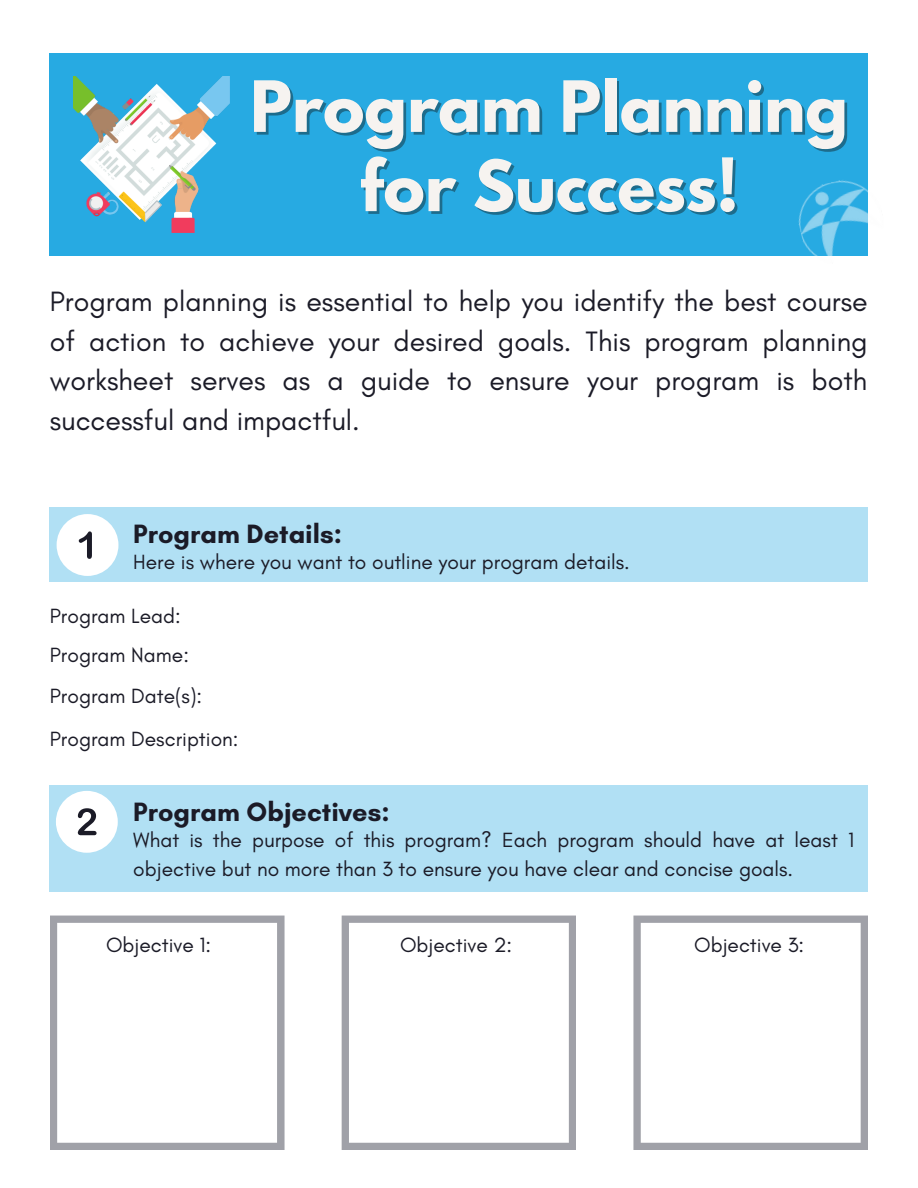
<style>
.page{position:relative;width:918px;height:1188px;background:#fff}
.page>*{position:absolute;margin:0;border:0;box-sizing:border-box;transform-origin:0 0}
.t1{font:700 62.55px/79.2px "League Spartan";color:#f6f3f0;text-align:center}
.t2{font:28.5px/39.3px "Glacial Indifference";color:#1b1b27;text-align:justify}
.t3{font:700 27px "Glacial Indifference";color:#1b1b27}
.t4{font:21px/29.2px "Glacial Indifference";color:#1b1b27}
</style>
<div class="page">
<div style="left:50px;top:53px;width:818px;height:203px;background:#27aae2"></div>
<img style="left:74px;top:76px;width:156px;height:157px">
<div style="left:50px;top:508px;width:818px;height:74px;background:#b1e0f4"></div>
<div style="left:57px;top:514px;width:61px;height:62px;background:#fff;border-radius:50%"></div>
<svg style="left:79px;top:531px;width:13px;height:28px"></svg>
<div style="left:50px;top:785px;width:818px;height:106px;background:#b1e0f4"></div>
<div style="left:56px;top:791px;width:62px;height:62px;background:#fff;border-radius:50%"></div>
<svg style="left:78px;top:808px;width:19px;height:27px"></svg>
<svg style="left:50px;top:916px;width:235px;height:234px"></svg>
<svg style="left:342px;top:916px;width:234px;height:234px"></svg>
<svg style="left:633px;top:916px;width:235px;height:234px"></svg>
<img style="left:798px;top:180px;width:70px;height:76px">
<p class="t1" style="left:250px;top:75px;width:599px">Program Planning for Success!</p>
<p class="t2" style="left:50px;top:282px;width:819px">Program planning is essential to help you identify the best course of action to achieve your desired goals. This program planning worksheet serves as a guide to ensure your program is both successful and impactful.</p>
<p class="t3" style="left:133px;top:518px;width:210px">Program Details:</p>
<p class="t4" style="left:133px;top:547px;width:498px">Here is where you want to outline your program details.</p>
<p class="t4" style="left:50px;top:601px;width:132px">Program Lead:</p>
<p class="t4" style="left:50px;top:640px;width:141px">Program Name:</p>
<p class="t4" style="left:50px;top:681px;width:154px">Program Date(s):</p>
<p class="t4" style="left:50px;top:724px;width:190px">Program Description:</p>
<p class="t3" style="left:133px;top:795px;width:258px">Program Objectives:</p>
<p class="t4" style="left:133px;top:825px;width:722px">What is the purpose of this program? Each program should have at least 1 objective but no more than 3 to ensure you have clear and concise goals.</p>
<p class="t4" style="left:106px;top:930px;width:107px">Objective 1:</p>
<p class="t4" style="left:400px;top:930px;width:114px">Objective 2:</p>
<p class="t4" style="left:694px;top:930px;width:112px">Objective 3:</p>
</div>
